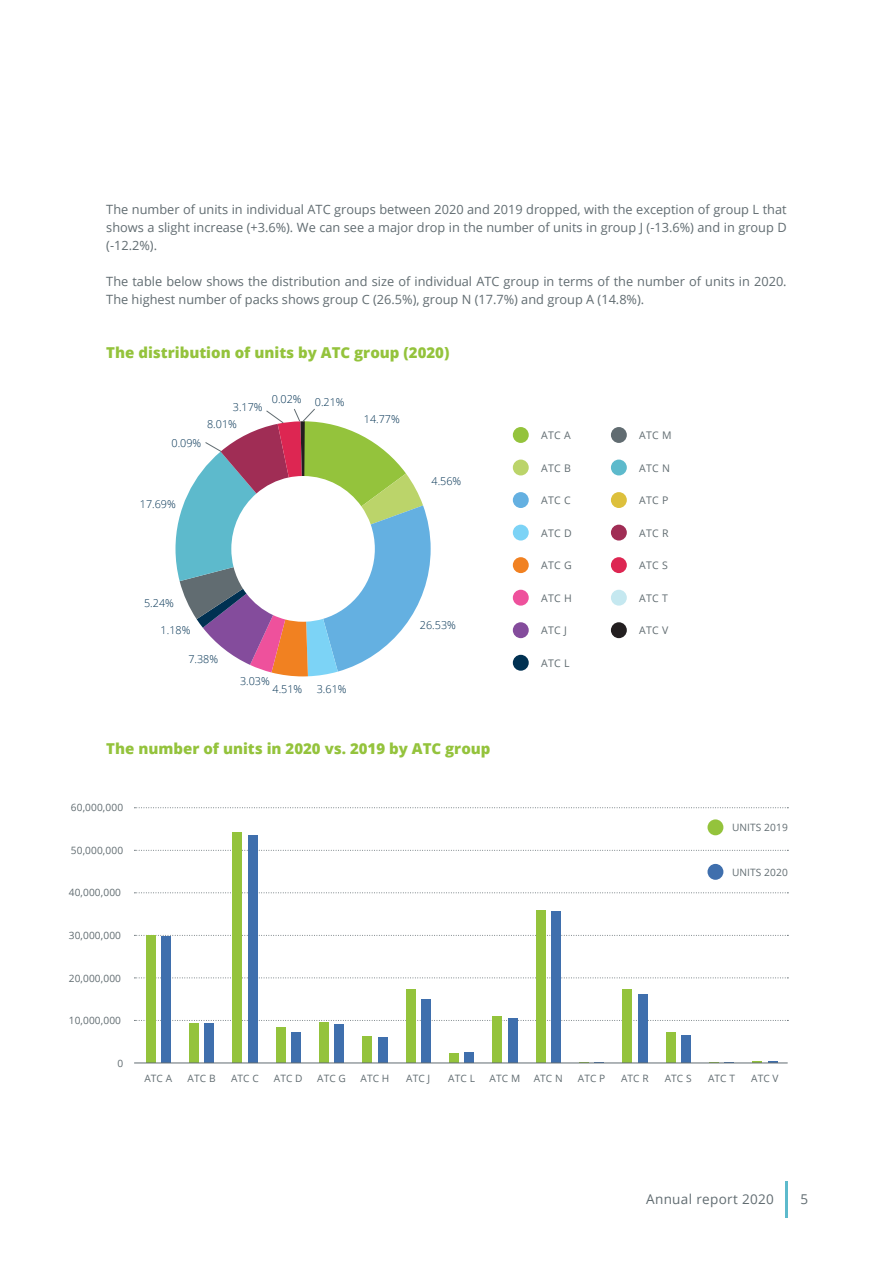
<style>
.page{position:relative;width:893px;height:1263px;background:#fff}
.page>*{position:absolute;margin:0;border:0;box-sizing:border-box;transform-origin:0 0}
.t1{font:800 15px "Open Sans";color:#94c33c}
.t2{font:13.5px "Open Sans";letter-spacing:.025em;color:#616c71}
.t3{font:12.75px/18px "Open Sans";color:#616c71;text-align:justify}
.t4{font:300 10.8px/17px "Open Sans";color:#003152}
.t5{font:10.5px "Open Sans";letter-spacing:.025em;color:#616c71}
.t6{font:10.2px "Open Sans";letter-spacing:.01em;color:#616c71}
</style>
<div class="page">
<hr style="left:786px;top:1182px;width:2px;height:36px;background:#5dbacc">
<div style="left:513px;top:427px;width:16px;height:16px;background:#94c33c;border-radius:50%"></div>
<div style="left:611px;top:427px;width:16px;height:16px;background:#616c71;border-radius:50%"></div>
<div style="left:513px;top:525px;width:16px;height:15px;background:#7cd3f6;border-radius:50%"></div>
<div style="left:611px;top:525px;width:16px;height:15px;background:#a02d55;border-radius:50%"></div>
<div style="left:513px;top:655px;width:16px;height:16px;background:#003152;border-radius:50%"></div>
<div style="left:513px;top:557px;width:16px;height:16px;background:#f18121;border-radius:50%"></div>
<div style="left:611px;top:557px;width:16px;height:16px;background:#dd2652;border-radius:50%"></div>
<div style="left:513px;top:460px;width:16px;height:15px;background:#bbd46a;border-radius:50%"></div>
<div style="left:611px;top:460px;width:16px;height:15px;background:#5dbacc;border-radius:50%"></div>
<div style="left:513px;top:590px;width:16px;height:16px;background:#ee519c;border-radius:50%"></div>
<div style="left:611px;top:590px;width:16px;height:16px;background:#c5e8f0;border-radius:50%"></div>
<div style="left:513px;top:492px;width:16px;height:16px;background:#64b0e1;border-radius:50%"></div>
<div style="left:611px;top:492px;width:16px;height:16px;background:#ddc03c;border-radius:50%"></div>
<div style="left:513px;top:622px;width:16px;height:16px;background:#844c9c;border-radius:50%"></div>
<div style="left:611px;top:622px;width:16px;height:16px;background:#231f20;border-radius:50%"></div>
<svg style="left:175px;top:408px;width:256px;height:268px"></svg>
<div style="left:707px;top:819px;width:16px;height:16px;background:#94c33c;border-radius:50%"></div>
<div style="left:707px;top:864px;width:16px;height:16px;background:#3f6fad;border-radius:50%"></div>
<svg style="left:134px;top:807px;width:654px;height:1px"></svg>
<svg style="left:134px;top:850px;width:654px;height:1px"></svg>
<svg style="left:134px;top:892px;width:654px;height:1px"></svg>
<svg style="left:134px;top:935px;width:654px;height:1px"></svg>
<svg style="left:134px;top:977px;width:654px;height:1px"></svg>
<svg style="left:134px;top:1020px;width:654px;height:1px"></svg>
<div style="left:146px;top:935px;width:10px;height:128px;background:#94c33c"></div>
<div style="left:161px;top:936px;width:10px;height:127px;background:#3f6fad"></div>
<div style="left:232px;top:833px;width:10px;height:230px;background:#94c33c"></div>
<div style="left:248px;top:835px;width:9px;height:228px;background:#3f6fad"></div>
<div style="left:319px;top:1022px;width:10px;height:41px;background:#94c33c"></div>
<div style="left:334px;top:1024px;width:10px;height:39px;background:#3f6fad"></div>
<div style="left:406px;top:990px;width:10px;height:73px;background:#94c33c"></div>
<div style="left:421px;top:1000px;width:10px;height:63px;background:#3f6fad"></div>
<div style="left:492px;top:1016px;width:10px;height:47px;background:#94c33c"></div>
<div style="left:508px;top:1018px;width:9px;height:45px;background:#3f6fad"></div>
<div style="left:666px;top:1032px;width:10px;height:31px;background:#94c33c"></div>
<div style="left:681px;top:1036px;width:10px;height:27px;background:#3f6fad"></div>
<div style="left:189px;top:1023px;width:10px;height:40px;background:#94c33c"></div>
<div style="left:204px;top:1024px;width:10px;height:39px;background:#3f6fad"></div>
<div style="left:276px;top:1028px;width:10px;height:35px;background:#94c33c"></div>
<div style="left:291px;top:1032px;width:10px;height:31px;background:#3f6fad"></div>
<div style="left:362px;top:1036px;width:10px;height:27px;background:#94c33c"></div>
<div style="left:378px;top:1037px;width:9px;height:26px;background:#3f6fad"></div>
<div style="left:449px;top:1053px;width:10px;height:10px;background:#94c33c"></div>
<div style="left:464px;top:1053px;width:10px;height:10px;background:#3f6fad"></div>
<div style="left:536px;top:910px;width:10px;height:153px;background:#94c33c"></div>
<div style="left:551px;top:911px;width:10px;height:152px;background:#3f6fad"></div>
<div style="left:622px;top:989px;width:10px;height:74px;background:#94c33c"></div>
<div style="left:638px;top:994px;width:9px;height:69px;background:#3f6fad"></div>
<svg style="left:709px;top:1063px;width:25px;height:1px"></svg>
<hr style="left:134px;top:1062px;width:653px;height:1px;background:#616c71">
<p class="t3" style="left:106px;top:200px;width:682px">The number of units in individual ATC groups between 2020 and 2019 dropped, with the exception of group L that shows a slight increase (+3.6%). We can see a major drop in the number of units in group J (-13.6%) and in group D (-12.2%).</p>
<p class="t3" style="left:106px;top:272px;width:682px">The table below shows the distribution and size of individual ATC group in terms of the number of units in 2020.<br>The highest number of packs shows group C (26.5%), group N (17.7%) and group A (14.8%).</p>
<p class="t1" style="left:106px;top:341px;width:345px">The distribution of units by ATC group (2020)</p>
<p class="t4" style="left:207px;top:398px;width:57px;text-indent:26px">3.17%<br>8.01%</p>
<p class="t4" style="left:172px;top:434px;width:31px">0.09%</p>
<p class="t4" style="left:272px;top:391px;width:74px">0.02% 0.21%</p>
<p class="t4" style="left:364px;top:411px;width:37px">14.77%</p>
<p class="t4" style="left:140px;top:495px;width:37px">17.69%</p>
<p class="t4" style="left:432px;top:472px;width:31px">4.56%</p>
<p class="t4" style="left:144px;top:594px;width:31px">5.24%</p>
<p class="t4" style="left:161px;top:621px;width:31px">1.18%</p>
<p class="t4" style="left:188px;top:650px;width:31px">7.38%</p>
<p class="t4" style="left:240px;top:672px;width:31px">3.03%</p>
<p class="t4" style="left:273px;top:680px;width:31px">4.51%</p>
<p class="t4" style="left:317px;top:680px;width:31px">3.61%</p>
<p class="t4" style="left:420px;top:616px;width:37px">26.53%</p>
<p class="t1" style="left:106px;top:737px;width:386px">The number of units in 2020 vs. 2019 by ATC group</p>
<p class="t6" style="left:71px;top:801px;width:54px">60,000,000</p>
<p class="t6" style="left:71px;top:843px;width:54px">50,000,000</p>
<p class="t6" style="left:69px;top:886px;width:54px">40,000,000</p>
<p class="t6" style="left:69px;top:928px;width:54px">30,000,000</p>
<p class="t6" style="left:69px;top:971px;width:54px">20,000,000</p>
<p class="t6" style="left:69px;top:1013px;width:54px">10,000,000</p>
<p class="t6" style="left:117px;top:1056px;width:7px">0</p>
<p class="t5" style="left:541px;top:428px;width:31px">ATC A</p>
<p class="t5" style="left:639px;top:428px;width:34px">ATC M</p>
<p class="t5" style="left:541px;top:460px;width:31px">ATC B</p>
<p class="t5" style="left:639px;top:460px;width:32px">ATC N</p>
<p class="t5" style="left:541px;top:493px;width:31px">ATC C</p>
<p class="t5" style="left:639px;top:493px;width:31px">ATC P</p>
<p class="t5" style="left:541px;top:526px;width:32px">ATC D</p>
<p class="t5" style="left:639px;top:526px;width:31px">ATC R</p>
<p class="t5" style="left:541px;top:558px;width:32px">ATC G</p>
<p class="t5" style="left:639px;top:558px;width:30px">ATC S</p>
<p class="t5" style="left:541px;top:591px;width:32px">ATC H</p>
<p class="t5" style="left:639px;top:591px;width:30px">ATC T</p>
<p class="t5" style="left:541px;top:623px;width:27px">ATC J</p>
<p class="t5" style="left:639px;top:623px;width:31px">ATC V</p>
<p class="t5" style="left:541px;top:656px;width:30px">ATC L</p>
<p class="t6" style="left:732px;top:820px;width:57px">UNITS 2019</p>
<p class="t6" style="left:732px;top:865px;width:57px">UNITS 2020</p>
<p class="t6" style="left:144px;top:1071px;width:29px">ATC A</p>
<p class="t6" style="left:188px;top:1071px;width:29px">ATC B</p>
<p class="t6" style="left:231px;top:1071px;width:29px">ATC C</p>
<p class="t6" style="left:274px;top:1071px;width:30px">ATC D</p>
<p class="t6" style="left:317px;top:1071px;width:30px">ATC G</p>
<p class="t6" style="left:360px;top:1071px;width:30px">ATC H</p>
<p class="t6" style="left:406px;top:1071px;width:26px">ATC J</p>
<p class="t6" style="left:448px;top:1071px;width:28px">ATC L</p>
<p class="t6" style="left:490px;top:1071px;width:32px">ATC M</p>
<p class="t6" style="left:534px;top:1071px;width:31px">ATC N</p>
<p class="t6" style="left:578px;top:1071px;width:29px">ATC P</p>
<p class="t6" style="left:621px;top:1071px;width:29px">ATC R</p>
<p class="t6" style="left:665px;top:1071px;width:28px">ATC S</p>
<p class="t6" style="left:708px;top:1071px;width:29px">ATC T</p>
<p class="t6" style="left:751px;top:1071px;width:29px">ATC V</p>
<p class="t2" style="left:646px;top:1190px;width:129px">Annual report 2020</p>
<p class="t2" style="left:800px;top:1190px;width:9px">5</p>
</div>
